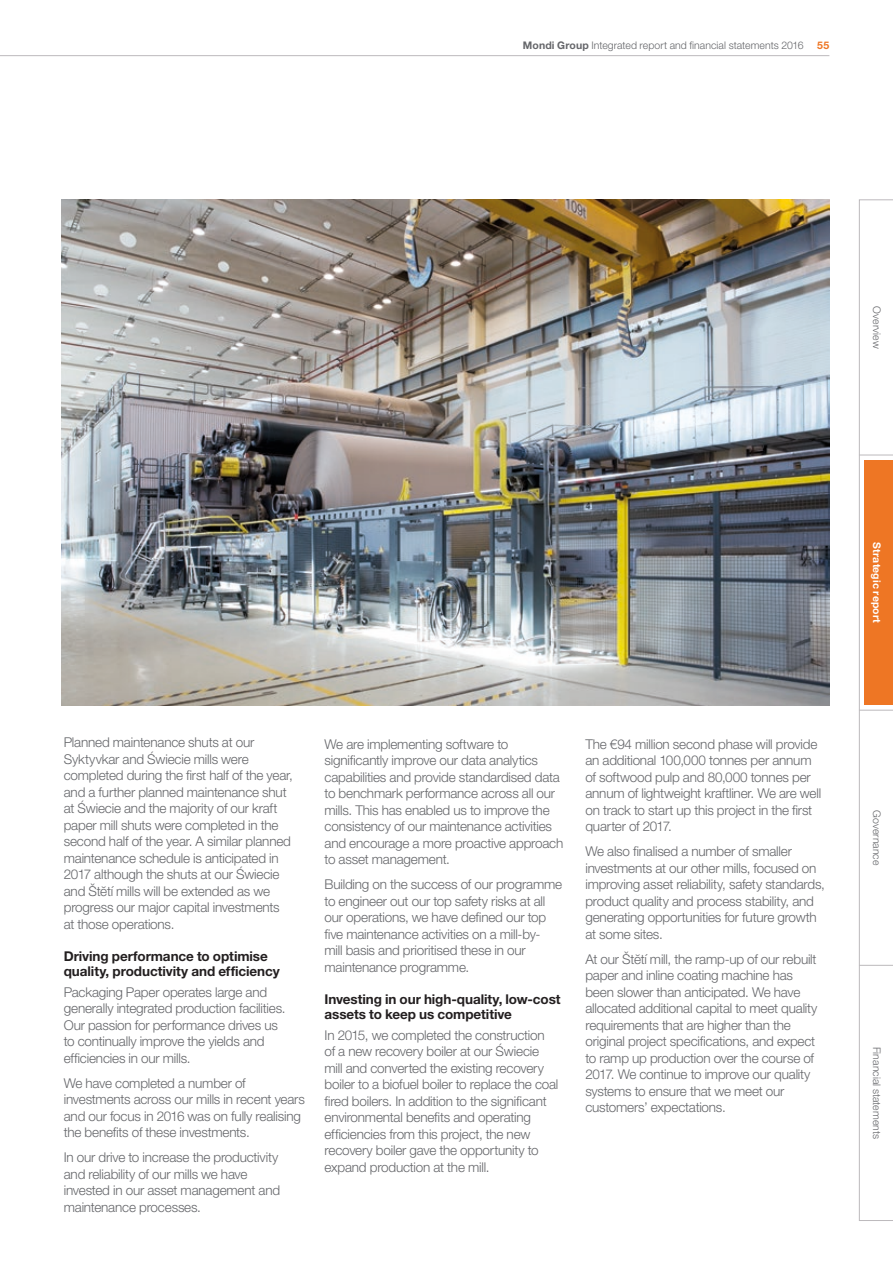
<style>
.page{position:relative;width:893px;height:1263px;background:#fff}
.page>*{position:absolute;margin:0;border:0;box-sizing:border-box;transform-origin:0 0}
.t1{font:300 13.5px/16.5px "Helvetica Neue LT Pro";letter-spacing:-.015em;color:#65666a}
.t2{font:700 13.5px/15px "Helvetica Neue LT Pro";letter-spacing:-.005em;color:#231f20}
.t3{font:300 10.5px "Helvetica Neue LT Pro";letter-spacing:.005em;color:#65666a}
.t4{font:700 10.5px "Helvetica Neue LT Pro";letter-spacing:.01em;color:#fff}
.t5{font:700 10.5px "Helvetica Neue LT Pro";color:#ee7624}
.s1{font-weight:700}
</style>
<div class="page">
<svg style="left:859px;top:199px;width:34px;height:1022px"></svg>
<hr style="left:859px;top:455px;width:34px;height:1px;background:#bcb9bc">
<hr style="left:859px;top:710px;width:34px;height:1px;background:#bcb9bc">
<hr style="left:859px;top:965px;width:34px;height:1px;background:#bcb9bc">
<img style="left:61px;top:200px;width:768px;height:505px">
<hr style="left:0;top:55px;width:829px;height:1px;background:#bcb9bc">
<p class="t3" style="left:523px;top:39px;width:282px"><span class="s1">Mondi Group</span> Integrated report and financial statements 2016</p>
<p class="t5" style="left:817px;top:39px;width:13px">55</p>
<p class="t3" style="left:883px;top:306px;width:44px;rotate:90deg">Overview</p>
<p class="t1" style="left:64px;top:734px;width:231px">Planned maintenance shuts at our Syktyvkar and Świecie mills were completed during the first half of the year, and a further planned maintenance shut at Świecie and the majority of our kraft paper mill shuts were completed in the second half of the year. A similar planned maintenance schedule is anticipated in 2017 although the shuts at our Świecie and Štĕtí mills will be extended as we progress our major capital investments at those operations.</p>
<p class="t2" style="left:64px;top:948px;width:217px">Driving performance to optimise quality, productivity and efficiency</p>
<p class="t1" style="left:64px;top:983px;width:223px">Packaging Paper operates large and generally integrated production facilities.<br>Our passion for performance drives us to continually improve the yields and efficiencies in our mills.</p>
<p class="t1" style="left:64px;top:1074px;width:243px">We have completed a number of investments across our mills in recent years and our focus in 2016 was on fully realising the benefits of these investments.</p>
<p class="t1" style="left:64px;top:1149px;width:218px">In our drive to increase the productivity and reliability of our mills we have invested in our asset management and maintenance processes.</p>
<p class="t1" style="left:325px;top:735px;width:240px">We are implementing software to significantly improve our data analytics capabilities and provide standardised data to benchmark performance across all our mills. This has enabled us to improve the consistency of our maintenance activities and encourage a more proactive approach to asset management.</p>
<p class="t1" style="left:325px;top:876px;width:239px">Building on the success of our programme to engineer out our top safety risks at all our operations, we have defined our top five maintenance activities on a mill-by-<br>mill basis and prioritised these in our maintenance programme.</p>
<p class="t2" style="left:325px;top:991px;width:238px">Investing in our high-quality, low-cost assets to keep us competitive</p>
<p class="t1" style="left:325px;top:1026px;width:235px">In 2015, we completed the construction of a new recovery boiler at our Świecie mill and converted the existing recovery boiler to a biofuel boiler to replace the coal fired boilers. In addition to the significant environmental benefits and operating efficiencies from this project, the new recovery boiler gave the opportunity to expand production at the mill.</p>
<p class="t1" style="left:585px;top:735px;width:237px">The €94 million second phase will provide an additional 100,000 tonnes per annum of softwood pulp and 80,000 tonnes per annum of lightweight kraftliner. We are well on track to start up this project in the first quarter of 2017.</p>
<p class="t1" style="left:585px;top:843px;width:241px">We also finalised a number of smaller investments at our other mills, focused on improving asset reliability, safety standards, product quality and process stability, and generating opportunities for future growth at some sites.</p>
<p class="t1" style="left:585px;top:950px;width:234px">At our Štĕtí mill, the ramp-up of our rebuilt paper and inline coating machine has been slower than anticipated. We have allocated additional capital to meet quality requirements that are higher than the original project specifications, and expect to ramp up production over the course of 2017. We continue to improve our quality systems to ensure that we meet our customers’ expectations.</p>
<p class="t4" style="left:884px;top:542px;width:82px;rotate:90deg">Strategic report</p>
<p class="t3" style="left:883px;top:810px;width:57px;rotate:90deg">Governance</p>
<p class="t3" style="left:883px;top:1047px;width:94px;rotate:90deg">Financial statements</p>
</div>
